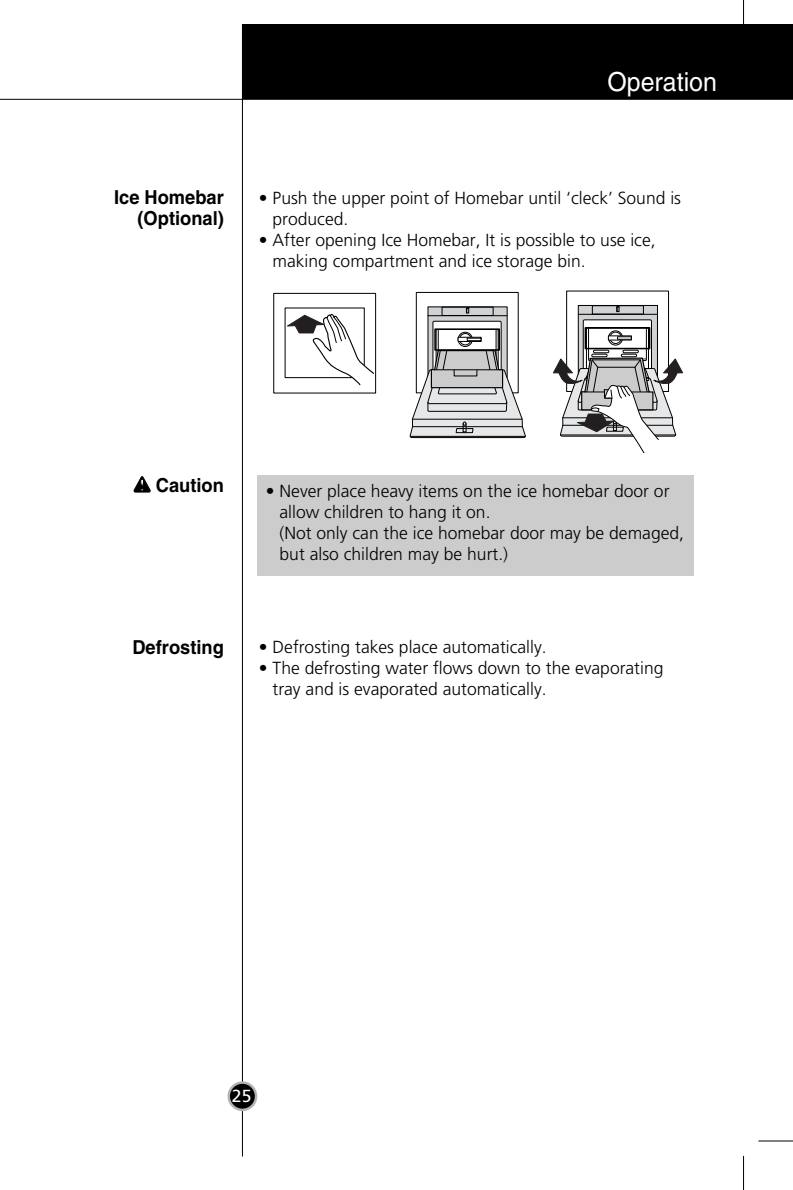
<style>
.page{position:relative;width:793px;height:1190px;background:#fff}
.page>*{position:absolute;margin:0;border:0;box-sizing:border-box;transform-origin:0 0}
.t1{font:26.25px "Helvetica";color:#fff;scale:.95 1}
.t2{font:700 19.25px/21px "Helvetica";color:#000;text-align:right;scale:.95 1}
.t3{font:300 17.5px/21px "Frutiger";color:#000}
.t4{font:17.5px "Frutiger";color:#fff}
</style>
<div class="page">
<div style="left:243px;top:25px;width:550px;height:74px;background:#000"></div>
<hr style="left:242px;top:25px;width:1px;height:1132px;background:#000">
<hr style="left:0;top:99px;width:793px;height:1px;background:#000">
<svg style="left:227px;top:1081px;width:30px;height:30px"></svg>
<div style="left:230px;top:1084px;width:25px;height:25px;background:#000;border-radius:50%"></div>
<svg style="left:743px;top:0;width:1px;height:25px"></svg>
<hr style="left:743px;top:1156px;width:1px;height:34px;background:#000">
<hr style="left:758px;top:1141px;width:35px;height:1px;background:#000">
<div style="left:273px;top:293px;width:103px;height:100px;border:1px solid #000"></div>
<svg style="left:285px;top:313px;width:90px;height:73px"></svg>
<div style="left:416px;top:292px;width:102px;height:101px;border:1px solid #000"></div>
<svg style="left:428px;top:307px;width:79px;height:23px"></svg>
<div style="left:433px;top:321px;width:68px;height:56px;background:#fff;border:1px solid #000"></div>
<hr style="left:428px;top:315px;width:79px;height:1px;background:#000">
<div style="left:442px;top:307px;width:51px;height:9px;border:1px solid #000"></div>
<svg style="left:466px;top:308px;width:3px;height:5px"></svg>
<div style="left:434px;top:328px;width:66px;height:23px;border:2px solid #000"></div>
<svg style="left:409px;top:330px;width:117px;height:108px"></svg>
<div style="left:566px;top:291px;width:103px;height:101px;border:1px solid #000"></div>
<svg style="left:578px;top:305px;width:80px;height:23px"></svg>
<div style="left:583px;top:320px;width:68px;height:55px;background:#fff;border:1px solid #000"></div>
<hr style="left:578px;top:314px;width:79px;height:1px;background:#000">
<svg style="left:616px;top:306px;width:3px;height:6px"></svg>
<div style="left:584px;top:327px;width:66px;height:22px;border:2px solid #000"></div>
<svg style="left:553px;top:328px;width:130px;height:124px"></svg>
<div style="left:257px;top:475px;width:437px;height:101px;background:#ccc"></div>
<h1 class="t1" style="left:607px;top:73px;width:117px">Operation</h1>
<p class="t2" style="left:114px;top:189px;width:117px">Ice Homebar (Optional)</p>
<p class="t3" style="left:272px;top:188px;width:410px;text-indent:-14px">• Push the upper point of Homebar until ‘cleck’ Sound is produced.</p>
<p class="t3" style="left:272px;top:230px;width:385px;text-indent:-14px">• After opening Ice Homebar, It is possible to use ice, making compartment and ice storage bin.</p>
<p class="t2" style="left:156px;top:477px;width:73px">Caution</p>
<p class="t2" style="left:132px;top:638px;width:98px">Defrosting</p>
<p class="t3" style="left:279px;top:482px;width:406px;text-indent:-14px">• Never place heavy items on the ice homebar door or allow children to hang it on.<br>(Not only can the ice homebar door may be demaged, but also children may be hurt.)</p>
<p class="t3" style="left:259px;top:638px;width:289px">• Defrosting takes place automatically.</p>
<p class="t3" style="left:272px;top:659px;width:392px;text-indent:-14px">• The defrosting water flows down to the evaporating tray and is evaporated automatically.</p>
<p class="t4" style="left:232px;top:1089px;width:21px">25</p>
</div>
